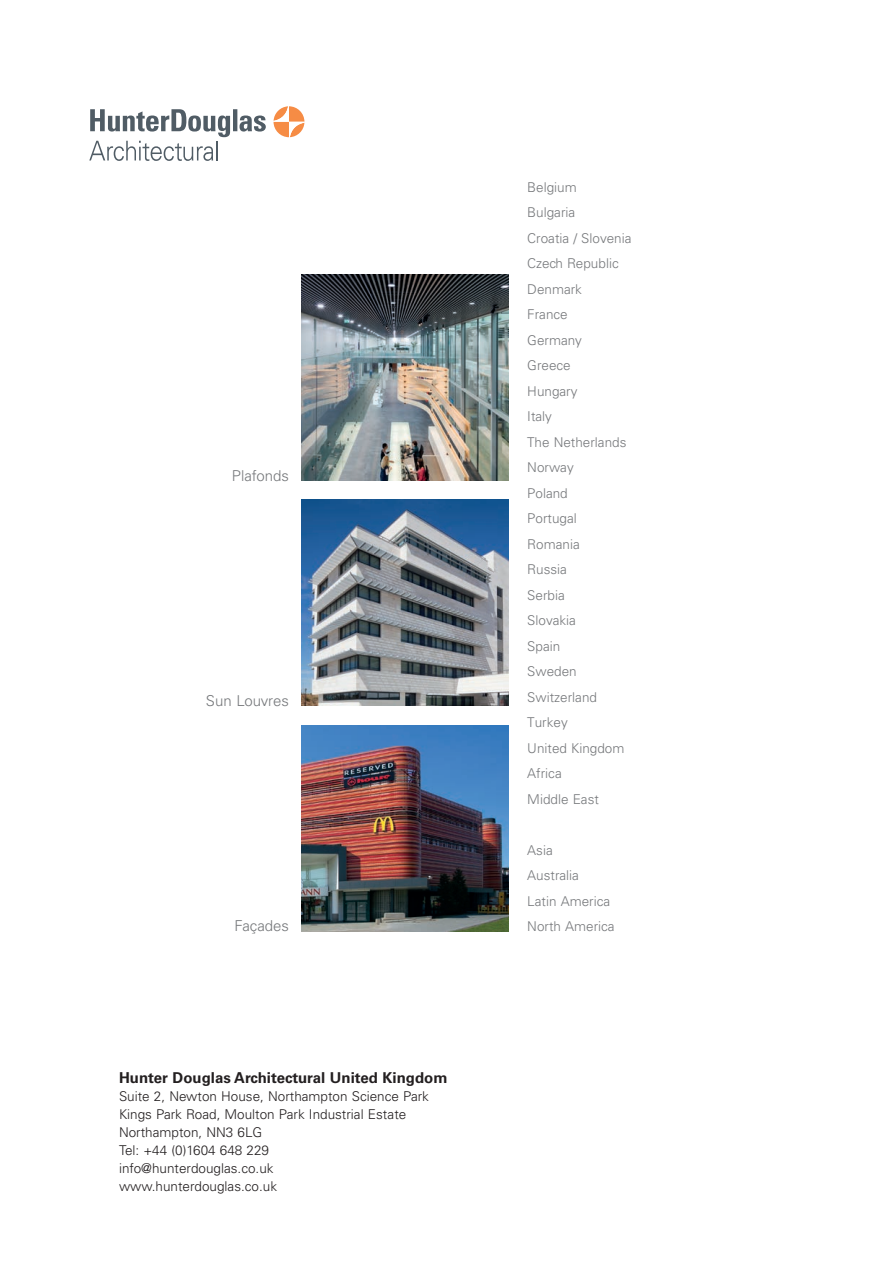
<style>
.page{position:relative;width:893px;height:1263px;background:#fff}
.page>*{position:absolute;margin:0;border:0;box-sizing:border-box;transform-origin:0 0}
.t1{font:700 15px "Univers LT Std";color:#231f20}
.t2{font:300 15px "Univers LT Std";color:#76787b}
.t3{font:300 13.5px/25.5px "Univers LT Std";color:#76787b}
.t4{font:300 13.5px/18px "Univers LT Std";color:#231f20}
</style>
<div class="page">
<svg style="left:274px;top:106px;width:30px;height:31px"></svg>
<svg style="left:89px;top:109px;width:177px;height:52px"></svg>
<img style="left:302px;top:274px;width:206px;height:206px">
<img style="left:302px;top:500px;width:206px;height:206px">
<img style="left:302px;top:725px;width:206px;height:206px">
<p class="t2" style="left:232px;top:466px;width:59px">Plafonds</p>
<p class="t2" style="left:206px;top:691px;width:85px">Sun Louvres</p>
<p class="t2" style="left:234px;top:917px;width:56px">Façades</p>
<p class="t1" style="left:119px;top:1068px;width:330px">Hunter Douglas Architectural United Kingdom</p>
<p class="t4" style="left:119px;top:1087px;width:311px">Suite 2, Newton House, Northampton Science Park<br>Kings Park Road, Moulton Park Industrial Estate<br>Northampton, NN3 6LG<br>Tel: +44 (0)1604 648 229<br>info@hunterdouglas.co.uk www.hunterdouglas.co.uk</p>
<p class="t3" style="left:527px;top:174px;width:106px">Belgium<br>Bulgaria<br>Croatia / Slovenia<br>Czech Republic<br>Denmark<br>France<br>Germany<br>Greece<br>Hungary<br>Italy<br>The Netherlands<br>Norway<br>Poland<br>Portugal<br>Romania<br>Russia<br>Serbia<br>Slovakia<br>Spain<br>Sweden<br>Switzerland<br>Turkey<br>United Kingdom<br>Africa<br>Middle East</p>
<p class="t3" style="left:527px;top:837px;width:89px">Asia<br>Australia<br>Latin America<br>North America</p>
</div>
